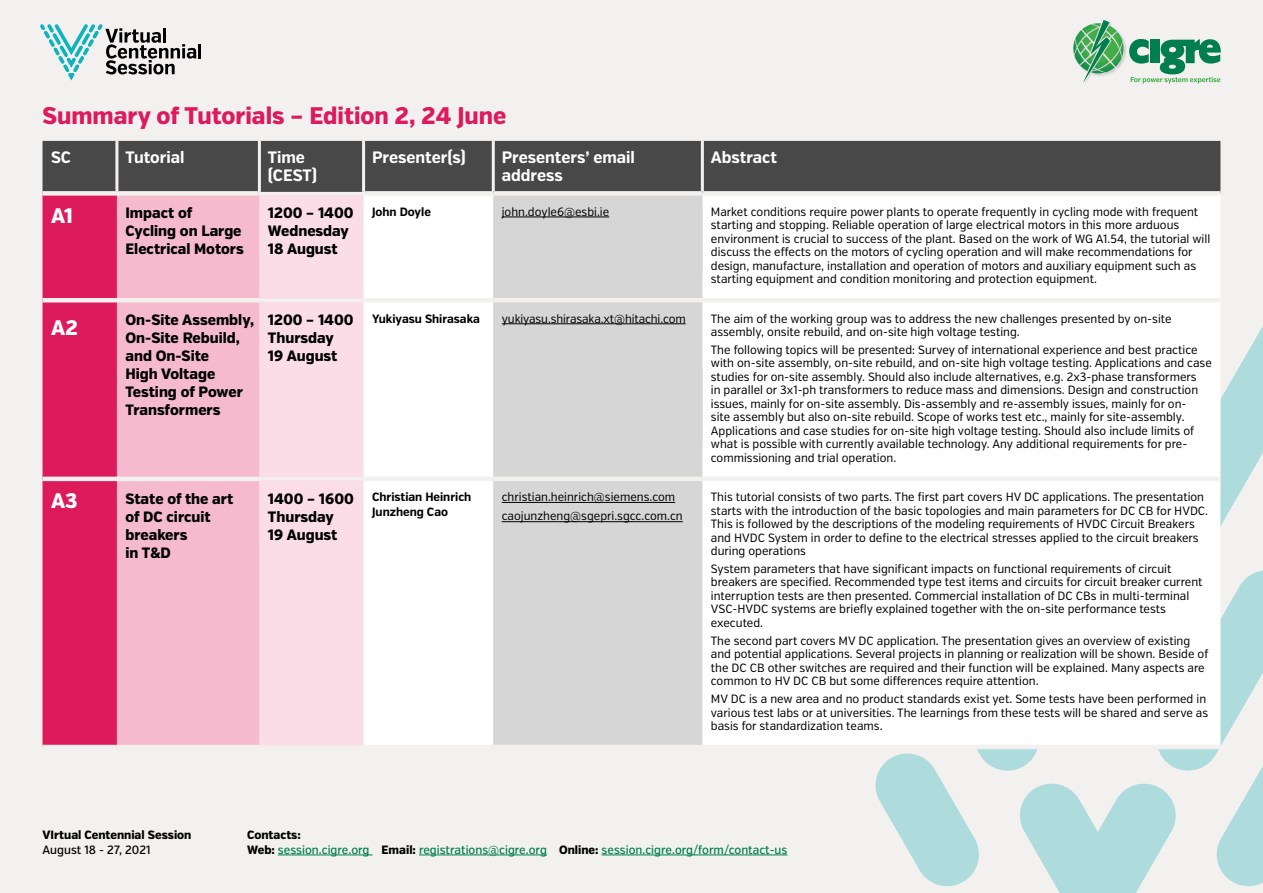
<style>
.page{position:relative;width:1263px;height:893px;background:#f2f1ef}
.page>*{position:absolute;margin:0;border:0;box-sizing:border-box;transform-origin:0 0}
.t1{font:800 24px "Verb Cond";color:#dc1a5c}
.t2{font:800 21px "Verb Cond";color:#fff}
.t3{font:700 16.5px/18px "Verb Cond";color:#fff}
.t4{font:800 15px/18px "Verb Cond";color:#000}
.t5{font:12px/13.5px "Verb Cond";color:#000}
.t6{font:500 12px/15px "Verb Cond";color:#007e4f}
.t7{font:700 12px/15px "Verb Cond";color:#000}
.t8{font:800 12px "Verb Cond";color:#000}
.t9{font:500 12px "Verb Cond";color:#000}
.s1{font-weight:800;color:#000}
</style>
<div class="page">
<svg style="left:618px;top:771px;width:361px;height:116px"></svg>
<svg style="left:1216px;top:771px;width:47px;height:116px;fill:#aedbdc"></svg>
<svg style="left:879px;top:749px;width:159px;height:22px"></svg>
<svg style="left:1020px;top:783px;width:156px;height:110px"></svg>
<svg style="left:1158px;top:739px;width:105px;height:32px"></svg>
<svg style="left:1220px;top:326px;width:43px;height:413px;fill:#aedbdc"></svg>
<hr style="left:198px;top:44px;width:3px;height:14px;background:#000">
<svg style="left:40px;top:24px;width:156px;height:57px"></svg>
<svg style="left:1073px;top:20px;width:148px;height:64px"></svg>
<div style="left:43px;top:141px;width:1177px;height:51px;background:#484848"></div>
<div style="left:43px;top:196px;width:74px;height:549px;background:#dc1a5c"></div>
<div style="left:117px;top:195px;width:142px;height:550px;background:#f5bace"></div>
<div style="left:259px;top:195px;width:104px;height:550px;background:#fadde7"></div>
<div style="left:364px;top:195px;width:856px;height:550px;background:#fff"></div>
<div style="left:493px;top:196px;width:209px;height:549px;background:#d6d6d6"></div>
<hr style="left:259px;top:299px;width:105px;height:3px;background:#f2f1ef">
<hr style="left:259px;top:477px;width:105px;height:3px;background:#f2f1ef">
<hr style="left:258px;top:141px;width:3px;height:51px;background:#f2f1ef">
<hr style="left:362px;top:141px;width:3px;height:51px;background:#f2f1ef">
<div style="left:43px;top:191px;width:74px;height:5px;background:#f2f1ef"></div>
<div style="left:117px;top:191px;width:141px;height:5px;background:#f2f1ef"></div>
<div style="left:365px;top:191px;width:128px;height:5px;background:#f2f1ef"></div>
<div style="left:493px;top:191px;width:209px;height:5px;background:#f2f1ef"></div>
<div style="left:702px;top:191px;width:518px;height:5px;background:#f2f1ef"></div>
<hr style="left:43px;top:298px;width:74px;height:4px;background:#f2f1ef">
<hr style="left:117px;top:298px;width:142px;height:4px;background:#f2f1ef">
<hr style="left:364px;top:298px;width:129px;height:4px;background:#f2f1ef">
<hr style="left:493px;top:298px;width:209px;height:4px;background:#f2f1ef">
<hr style="left:702px;top:298px;width:518px;height:4px;background:#f2f1ef">
<hr style="left:43px;top:477px;width:74px;height:4px;background:#f2f1ef">
<hr style="left:117px;top:477px;width:142px;height:4px;background:#f2f1ef">
<hr style="left:364px;top:477px;width:129px;height:4px;background:#f2f1ef">
<hr style="left:493px;top:477px;width:209px;height:4px;background:#f2f1ef">
<hr style="left:702px;top:477px;width:518px;height:4px;background:#f2f1ef">
<hr style="left:702px;top:745px;width:518px;height:4px;background:#f2f1ef">
<hr style="left:115px;top:141px;width:3px;height:50px;background:#f2f1ef">
<hr style="left:492px;top:141px;width:3px;height:50px;background:#f2f1ef">
<hr style="left:701px;top:141px;width:3px;height:50px;background:#f2f1ef">
<hr style="left:502px;top:217px;width:107px;height:1px;background:#000">
<hr style="left:502px;top:323px;width:184px;height:1px;background:#000">
<hr style="left:502px;top:502px;width:173px;height:1px;background:#000">
<hr style="left:502px;top:521px;width:181px;height:1px;background:#000">
<hr style="left:278px;top:855px;width:94px;height:1px;background:#007e4f">
<hr style="left:419px;top:855px;width:128px;height:1px;background:#007e4f">
<hr style="left:602px;top:855px;width:185px;height:1px;background:#007e4f">
<h1 class="t1" style="left:43px;top:101px;width:465px">Summary of Tutorials – Edition 2, 24 June</h1>
<h3 class="t3" style="left:51px;top:148px;width:22px">SC</h3>
<h3 class="t3" style="left:125px;top:148px;width:61px">Tutorial</h3>
<h3 class="t3" style="left:268px;top:148px;width:51px">Time (CEST)</h3>
<h3 class="t3" style="left:372px;top:148px;width:95px">Presenter(s)</h3>
<h3 class="t3" style="left:502px;top:148px;width:135px">Presenters’ email address</h3>
<h3 class="t3" style="left:711px;top:148px;width:68px">Abstract</h3>
<h2 class="t2" style="left:51px;top:203px;width:24px">A1</h2>
<p class="t4" style="left:125px;top:204px;width:120px">Impact of<br>Cycling on Large<br>Electrical Motors</p>
<p class="t4" style="left:268px;top:204px;width:87px">1200 – 1400<br>Wednesday<br>18 August</p>
<p class="t7" style="left:372px;top:204px;width:60px">John Doyle</p>
<p class="t5" style="left:502px;top:205px;width:109px">john.doyle6@esbi.ie</p>
<p class="t5" style="left:711px;top:205px;width:501px">Market conditions require power plants to operate frequently in cycling mode with frequent starting and stopping. Reliable operation of large electrical motors in this more arduous environment is crucial to success of the plant. Based on the work of WG A1.54, the tutorial will discuss the effects on the motors of cycling operation and will make recommendations for design, manufacture, installation and operation of motors and auxiliary equipment such as starting equipment and condition monitoring and protection equipment.</p>
<h2 class="t2" style="left:51px;top:315px;width:28px">A2</h2>
<p class="t4" style="left:125px;top:311px;width:130px">On-Site Assembly,<br>On-Site Rebuild, and On-Site<br>High Voltage<br>Testing of Power<br>Transformers</p>
<p class="t4" style="left:268px;top:311px;width:87px">1200 – 1400<br>Thursday<br>19 August</p>
<p class="t7" style="left:372px;top:311px;width:109px">Yukiyasu Shirasaka</p>
<p class="t5" style="left:502px;top:312px;width:185px">yukiyasu.shirasaka.xt@hitachi.com</p>
<p class="t5" style="left:711px;top:312px;width:462px">The aim of the working group was to address the new challenges presented by on-site assembly, onsite rebuild, and on-site high voltage testing.</p>
<p class="t5" style="left:711px;top:343px;width:502px">The following topics will be presented: Survey of international experience and best practice with on-site assembly, on-site rebuild, and on-site high voltage testing. Applications and case studies for on-site assembly. Should also include alternatives, e.g. 2x3-phase transformers<br>in parallel or 3x1-ph transformers to reduce mass and dimensions. Design and construction issues, mainly for on-site assembly. Dis-assembly and re-assembly issues, mainly for on-<br>site assembly but also on-site rebuild. Scope of works test etc., mainly for site-assembly.<br>Applications and case studies for on-site high voltage testing. Should also include limits of what is possible with currently available technology. Any additional requirements for pre&shy;commissioning and trial operation.</p>
<h2 class="t2" style="left:51px;top:488px;width:28px">A3</h2>
<p class="t4" style="left:125px;top:490px;width:109px">State of the art of DC circuit breakers<br>in T&amp;D</p>
<p class="t4" style="left:268px;top:490px;width:87px">1400 – 1600<br>Thursday<br>19 August</p>
<p class="t7" style="left:372px;top:490px;width:101px">Christian Heinrich<br>Junzheng Cao</p>
<p class="t5" style="left:502px;top:488px;width:182px;line-height:19.2px">christian.heinrich@siemens.com caojunzheng@sgepri.sgcc.com.cn</p>
<p class="t5" style="left:711px;top:490px;width:499px">This tutorial consists of two parts. The first part covers HV DC applications. The presentation starts with the introduction of the basic topologies and main parameters for DC CB for HVDC.<br>This is followed by the descriptions of the modeling requirements of HVDC Circuit Breakers and HVDC System in order to define to the electrical stresses applied to the circuit breakers during operations</p>
<p class="t5" style="left:711px;top:562px;width:493px">System parameters that have significant impacts on functional requirements of circuit breakers are specified. Recommended type test items and circuits for circuit breaker current interruption tests are then presented. Commercial installation of DC CBs in multi-terminal VSC-HVDC systems are briefly explained together with the on-site performance tests executed.</p>
<p class="t5" style="left:711px;top:634px;width:499px">The second part covers MV DC application. The presentation gives an overview of existing and potential applications. Several projects in planning or realization will be shown. Beside of the DC CB other switches are required and their function will be explained. Many aspects are common to HV DC CB but some differences require attention.</p>
<p class="t5" style="left:711px;top:692px;width:499px">MV DC is a new area and no product standards exist yet. Some tests have been performed in various test labs or at universities. The learnings from these tests will be shared and serve as basis for standardization teams.</p>
<p class="t8" style="left:43px;top:827px;width:150px">VIrtual Centennial Session</p>
<p class="t9" style="left:43px;top:842px;width:110px">August 18 - 27, 2021</p>
<p class="t6" style="left:247px;top:827px;width:542px"><span class="s1">Contacts:<br>Web:</span> session.cigre.org <span class="s1">Email:</span> registrations@cigre.org <span class="s1">Online:</span> session.cigre.org/form/contact-us</p>
</div>
